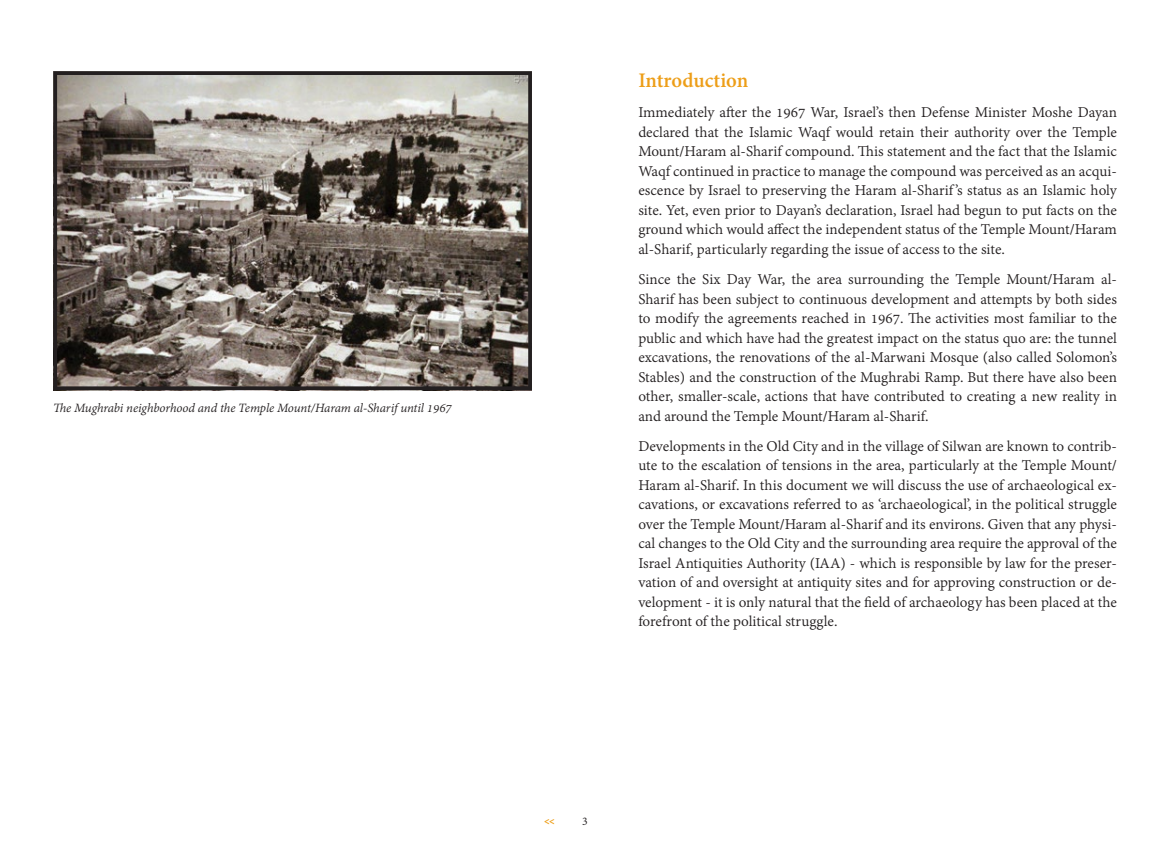
<style>
.page{position:relative;width:1170px;height:851px;background:#fff}
.page>*{position:absolute;margin:0;border:0;box-sizing:border-box;transform-origin:0 0}
.Chapter_Title{font:700 22.5px "Adobe Devanagari";color:#ed9e18}
.Body{font:16.25px/19.5px "Adobe Devanagari";color:#231f20;text-align:justify}
.Pic_Captions{font:italic 13.75px "Adobe Devanagari";letter-spacing:-.01em;color:#231f20}
.שוליים{font:12.5px "Fb Shefa";color:#ed9e18}
.t1{font:12.5px "Adobe Devanagari";color:#231f20}
</style>
<div class="page">
<img style="left:58px;top:76px;width:469px;height:309px">
<div style="left:53px;top:71px;width:479px;height:319px;border:4px solid #231f20"></div>
<p class="Pic_Captions" style="left:53px;top:400px;width:400px">The Mughrabi neighborhood and the Temple Mount/Haram al-Sharif until 1967</p>
<p class="Chapter_Title" style="left:638px;top:67px;width:111px">Introduction</p>
<p class="Body" style="left:638px;top:104px;width:480px">Immediately after the 1967 War, Israel’s then Defense Minister Moshe Dayan declared that the Islamic Waqf would retain their authority over the Temple Mount/Haram al-Sharif compound. This statement and the fact that the Islamic Waqf continued in practice to manage the compound was perceived as an acqui&shy;escence by Israel to preserving the Haram al-Sharif ’s status as an Islamic holy site. Yet, even prior to Dayan’s declaration, Israel had begun to put facts on the ground which would affect the independent status of the Temple Mount/Haram al-Sharif, particularly regarding the issue of access to the site.</p>
<p class="Body" style="left:638px;top:271px;width:480px">Since the Six Day War, the area surrounding the Temple Mount/Haram al-Sharif has been subject to continuous development and attempts by both sides to modify the agreements reached in 1967. The activities most familiar to the public and which have had the greatest impact on the status quo are: the tunnel excavations, the renovations of the al-Marwani Mosque (also called Solomon’s Stables) and the construction of the Mughrabi Ramp. But there have also been other, smaller-scale, actions that have contributed to creating a new reality in and around the Temple Mount/Haram al-Sharif.</p>
<p class="Body" style="left:638px;top:437px;width:480px">Developments in the Old City and in the village of Silwan are known to contrib&shy;ute to the escalation of tensions in the area, particularly at the Temple Mount/ Haram al-Sharif. In this document we will discuss the use of archaeological ex&shy;cavations, or excavations referred to as ‘archaeological’, in the political struggle over the Temple Mount/Haram al-Sharif and its environs. Given that any physi&shy;cal changes to the Old City and the surrounding area require the approval of the Israel Antiquities Authority (IAA) - which is responsible by law for the preser&shy;vation of and oversight at antiquity sites and for approving construction or de&shy;velopment - it is only natural that the field of archaeology has been placed at the forefront of the political struggle.</p>
<p class="שוליים" style="left:544px;top:814px;width:12px">&gt;&gt;</p>
<p class="t1" style="left:582px;top:813px;width:7px">3</p>
</div>
